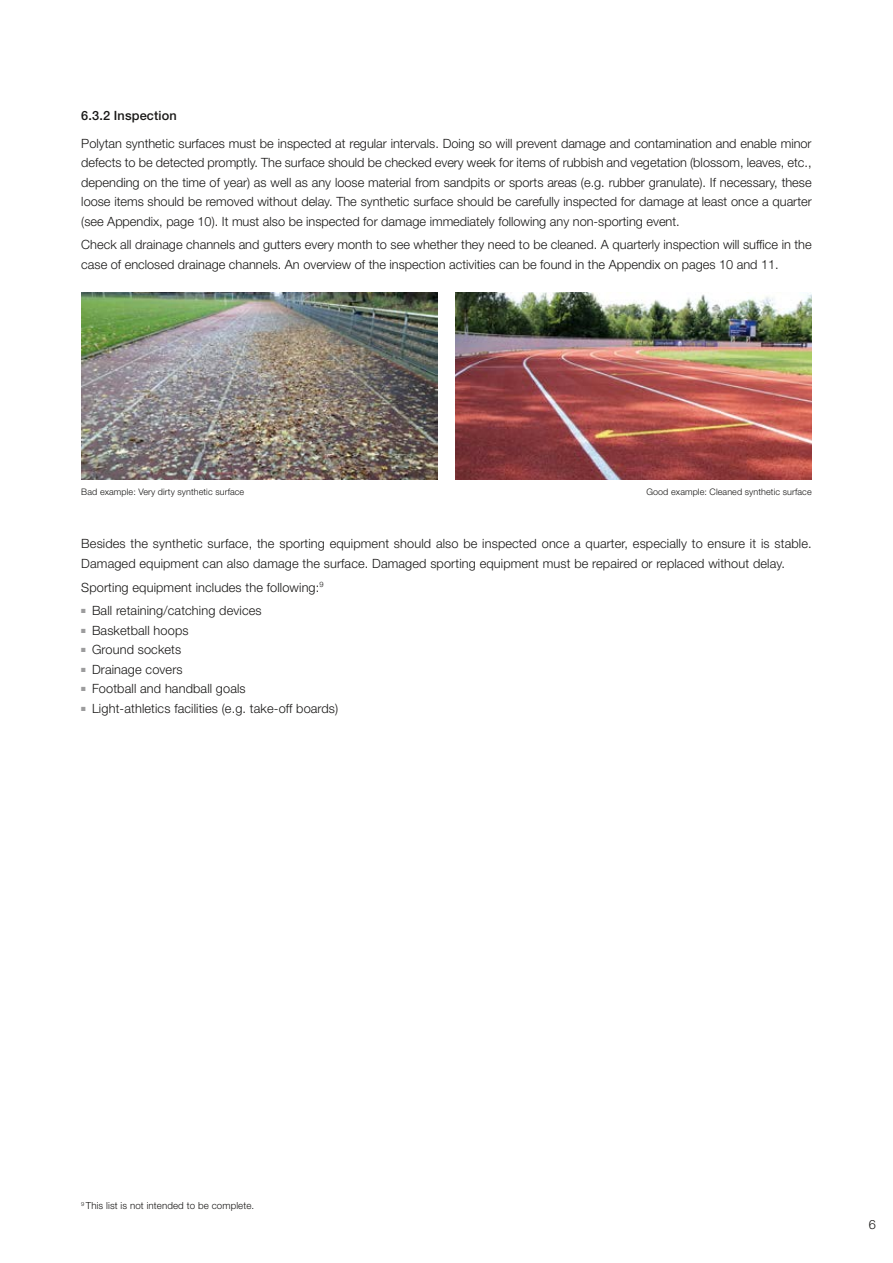
<style>
.page{position:relative;width:893px;height:1263px;background:#fff}
.page>*{position:absolute;margin:0;border:0;box-sizing:border-box;transform-origin:0 0}
.t1{font:300 12.75px/19.5px "Helvetica Neue LT Std";letter-spacing:.01em;color:#181716}
.t2{font:500 12.75px "Helvetica Neue LT Std";letter-spacing:.01em;color:#181716}
.t3{font:300 9.75px "Helvetica Neue LT Std";letter-spacing:.01em;color:#181716}
.t4{font:300 9px "Helvetica Neue LT Std";letter-spacing:.01em;color:#181716}
</style>
<div class="page">
<img style="left:81px;top:293px;width:357px;height:187px">
<img style="left:455px;top:293px;width:357px;height:187px">
<p class="t2" style="left:81px;top:108px;width:97px">6.3.2 Inspection</p>
<p class="t1" style="left:81px;top:133px;width:732px;text-align:justify">Polytan synthetic surfaces must be inspected at regular intervals. Doing so will prevent damage and contamination and enable minor defects to be detected promptly. The surface should be checked every week for items of rubbish and vegetation (blossom, leaves, etc., depending on the time of year) as well as any loose material from sandpits or sports areas (e.g. rubber granulate). If necessary, these loose items should be removed without delay. The synthetic surface should be carefully inspected for damage at least once a quarter (see Appendix, page 10). It must also be inspected for damage immediately following any non-sporting event.</p>
<p class="t1" style="left:81px;top:235px;width:732px">Check all drainage channels and gutters every month to see whether they need to be cleaned. A quarterly inspection will suffice in the case of enclosed drainage channels. An overview of the inspection activities can be found in the Appendix on pages 10 and 11.</p>
<p class="t4" style="left:81px;top:486px;width:164px">Bad example: Very dirty synthetic surface</p>
<p class="t4" style="left:646px;top:486px;width:167px">Good example: Cleaned synthetic surface</p>
<p class="t1" style="left:81px;top:534px;width:732px">Besides the synthetic surface, the sporting equipment should also be inspected once a quarter, especially to ensure it is stable.<br>Damaged equipment can also damage the surface. Damaged sporting equipment must be repaired or replaced without delay.</p>
<p class="t1" style="left:81px;top:577px;width:244px">Sporting equipment includes the following:<sup>9</sup></p>
<p class="t1" style="left:81px;top:601px;width:182px"><sup>■</sup> Ball retaining/catching devices</p>
<p class="t1" style="left:81px;top:620px;width:109px"><sup>■</sup> Basketball hoops</p>
<p class="t1" style="left:81px;top:640px;width:101px"><sup>■</sup> Ground sockets</p>
<p class="t1" style="left:81px;top:659px;width:103px"><sup>■</sup> Drainage covers</p>
<p class="t1" style="left:81px;top:679px;width:166px"><sup>■</sup> Football and handball goals</p>
<p class="t1" style="left:81px;top:698px;width:258px"><sup>■</sup> Light-athletics facilities (e.g. take-off boards)</p>
<p class="t3" style="left:81px;top:1199px;width:174px"><sup>9</sup> This list is not intended to be complete.</p>
<p class="t1" style="left:869px;top:1214px;width:9px">6</p>
</div>
